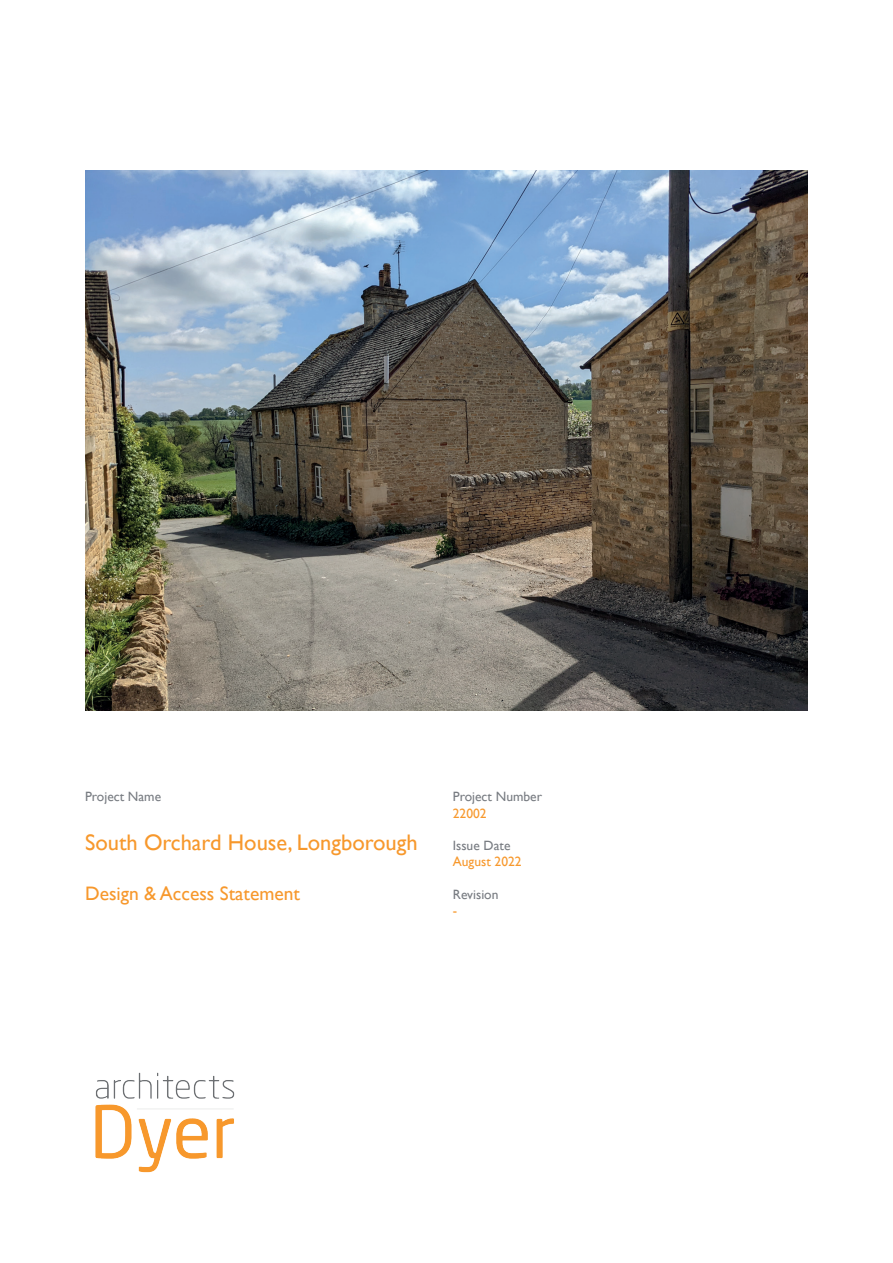
<style>
.page{position:relative;width:893px;height:1263px;background:#fff}
.page>*{position:absolute;margin:0;border:0;box-sizing:border-box;transform-origin:0 0}
.t1{font:22.5px "Gill Sans";color:#f7982c}
.t2{font:19.5px "Gill Sans";color:#f7982c}
.t3{font:13.5px "Gill Sans";color:#787c82}
.t4{font:13.5px "Gill Sans";color:#f7982c}
</style>
<div class="page">
<img style="left:95px;top:1072px;width:140px;height:101px">
<img style="left:85px;top:170px;width:723px;height:540px">
<p class="t3" style="left:85px;top:789px;width:78px">Project Name</p>
<h1 class="t1" style="left:85px;top:829px;width:334px">South Orchard House, Longborough</h1>
<h2 class="t2" style="left:85px;top:882px;width:216px">Design &amp; Access Statement</h2>
<p class="t3" style="left:453px;top:789px;width:91px">Project Number</p>
<p class="t4" style="left:453px;top:805px;width:35px">22002</p>
<p class="t3" style="left:453px;top:837px;width:59px">Issue Date</p>
<p class="t4" style="left:453px;top:854px;width:70px">August 2022</p>
<p class="t3" style="left:453px;top:886px;width:47px">Revision</p>
<p class="t4" style="left:453px;top:902px;width:6px">-</p>
</div>
